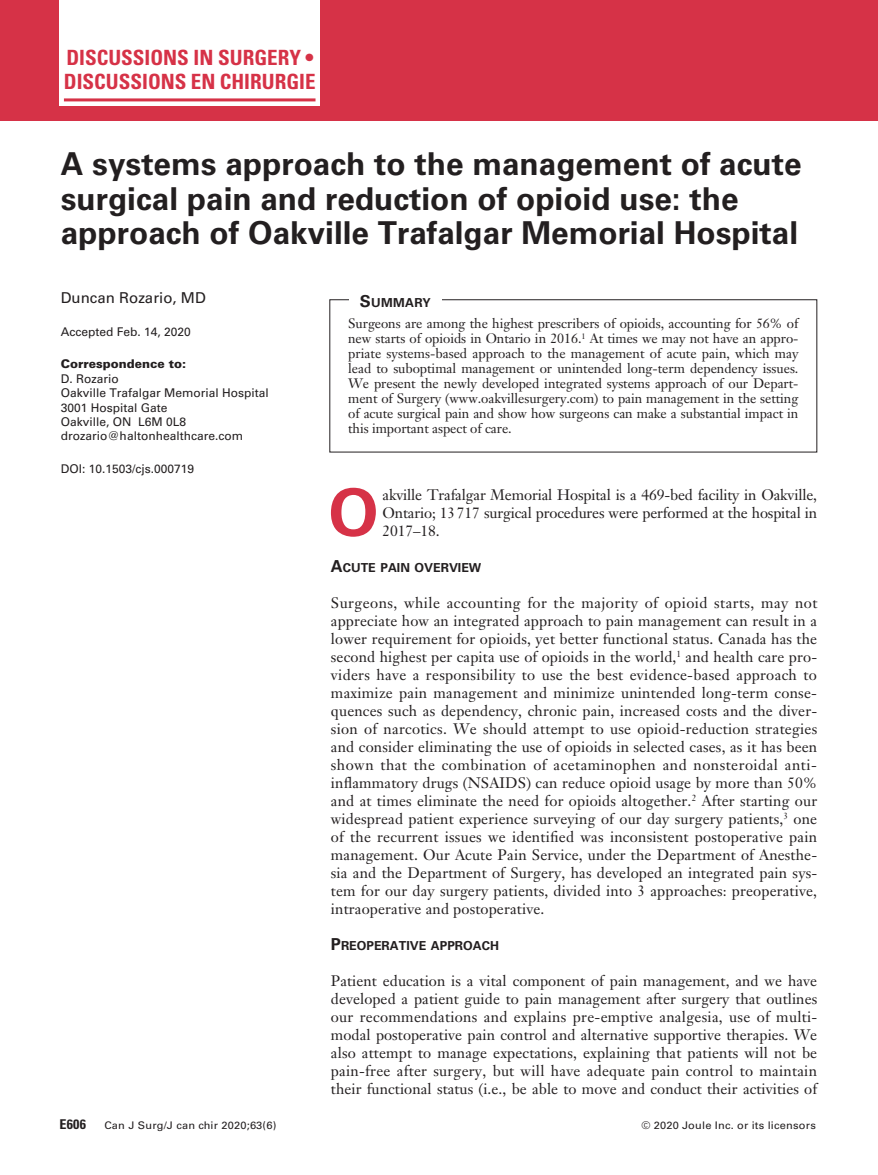
<style>
.page{position:relative;width:878px;height:1175px;background:#fff}
.page>*{position:absolute;margin:0;border:0;box-sizing:border-box;transform-origin:0 0}
.t1{font:700 64.8px "Univers LT Std";color:#d63247}
.t2{font:700 31.5px/34.5px "Univers LT Std";color:#231f20}
.t3{font:700 condensed 21px/24px "Univers LT Std";color:#d63247}
.t4{font:15px/18px "Janson Text LT Std";letter-spacing:.005em;color:#231f20;text-align:justify}
.t5{font:15px "Univers LT Std";color:#231f20}
.t6{font:13.5px/15px "Janson Text LT Std";letter-spacing:-.005em;color:#231f20;text-align:justify}
.t7{font:700 condensed 13.5px "Univers LT Std";color:#231f20;scale:1.05 1}
.t8{font:700 12.3px "Univers LT Std";color:#231f20}
.t9{font:12px/14.4px "Univers LT Std";color:#231f20}
.t10{font:900 12px "Univers LT Std";color:#231f20}
.t11{font:10.5px "Univers LT Std";letter-spacing:.015em;color:#231f20;scale:1.05 1}
.s1{font-stretch:normal}
.s2{font-size:16.5px}
</style>
<div class="page">
<div style="left:0;top:0;width:877px;height:120px;background:#d63247"></div>
<div style="left:59px;top:0;width:261px;height:106px;background:#fff"></div>
<hr style="left:64px;top:98px;width:251px;height:3px;background:#d63247">
<div style="left:329px;top:299px;width:488px;height:153px;border:1px solid #231f20"></div>
<div style="left:349px;top:292px;width:92px;height:17px;background:#fff"></div>
<h3 class="t3" style="left:64px;top:46px;width:253px">DISCUSSIONS IN SURGERY <span class="s1">•<br></span>DISCUSSIONS EN CHIRURGIE</h3>
<h2 class="t2" style="left:61px;top:147px;width:742px">A systems approach to the management of acute surgical pain and reduction of opioid use: the approach of Oakville Trafalgar Memorial Hospital</h2>
<p class="t5" style="left:61px;top:289px;width:147px">Duncan Rozario, MD</p>
<p class="t9" style="left:61px;top:324px;width:132px">Accepted Feb. 14, 2020</p>
<p class="t10" style="left:61px;top:356px;width:127px">Correspondence to:</p>
<p class="t9" style="left:61px;top:371px;width:210px">D. Rozario<br>Oakville Trafalgar Memorial Hospital<br>3001 Hospital Gate<br>Oakville, ON L6M 0L8 drozario@haltonhealthcare.com</p>
<p class="t9" style="left:61px;top:461px;width:135px">DOI: 10.1503/cjs.000719</p>
<p class="t8" style="left:360px;top:295px;width:72px"><span class="s2">S</span>UMMARY</p>
<p class="t6" style="left:348px;top:316px;width:452px">Surgeons are among the highest prescribers of opioids, accounting for 56% of new starts of opioids in Ontario in 2016.<sup>1</sup> At times we may not have an appro&shy;priate systems-based approach to the management of acute pain, which may lead to suboptimal management or unintended long-term dependency issues.<br>We present the newly developed integrated systems approach of our Depart&shy;ment of Surgery (www.oakvillesurgery.com) to pain management in the setting of acute surgical pain and show how surgeons can make a substantial impact in this important aspect of care.</p>
<h1 class="t1" style="left:328px;top:475px;width:52px">O</h1>
<p class="t4" style="left:382px;top:485px;width:436px">akville Trafalgar Memorial Hospital is a 469-bed facility in Oakville, Ontario; 13717 surgical procedures were performed at the hospital in 2017–18.</p>
<p class="t8" style="left:331px;top:560px;width:152px"><span class="s2">A</span>CUTE PAIN OVERVIEW</p>
<p class="t4" style="left:331px;top:593px;width:488px">Surgeons, while accounting for the majority of opioid starts, may not appreciate how an integrated approach to pain management can result in a lower requirement for opioids, yet better functional status. Canada has the second highest per capita use of opioids in the world,<sup>1</sup> and health care pro&shy;viders have a responsibility to use the best evidence-based approach to maximize pain management and minimize unintended long-term conse&shy;quences such as dependency, chronic pain, increased costs and the diver&shy;sion of narcotics. We should attempt to use opioid-reduction strategies and consider eliminating the use of opioids in selected cases, as it has been shown that the combination of acetaminophen and nonsteroidal anti&shy;inflammatory drugs (NSAIDS) can reduce opioid usage by more than 50% and at times eliminate the need for opioids altogether.<sup>2</sup> After starting our widespread patient experience surveying of our day surgery patients,<sup>3</sup> one of the recurrent issues we identified was inconsistent postoperative pain management. Our Acute Pain Service, under the Department of Anesthe&shy;sia and the Department of Surgery, has developed an integrated pain sys&shy;tem for our day surgery patients, divided into 3 approaches: preoperative, intraoperative and postoperative.</p>
<p class="t8" style="left:331px;top:938px;width:169px"><span class="s2">P</span>REOPERATIVE APPROACH</p>
<p class="t4" style="left:331px;top:971px;width:488px">Patient education is a vital component of pain management, and we have developed a patient guide to pain management after surgery that outlines our recommendations and explains pre-emptive analgesia, use of multi&shy;modal postoperative pain control and alternative supportive therapies. We also attempt to manage expectations, explaining that patients will not be pain-free after surgery, but will have adequate pain control to maintain their functional status (i.e., be able to move and conduct their activities of</p>
<p class="t7" style="left:59px;top:1115px;width:27px">E606</p>
<p class="t11" style="left:104px;top:1118px;width:165px">Can J Surg/J can chir 2020;63(6)</p>
<p class="t11" style="left:641px;top:1118px;width:167px">© 2020 Joule Inc. or its licensors</p>
</div>
